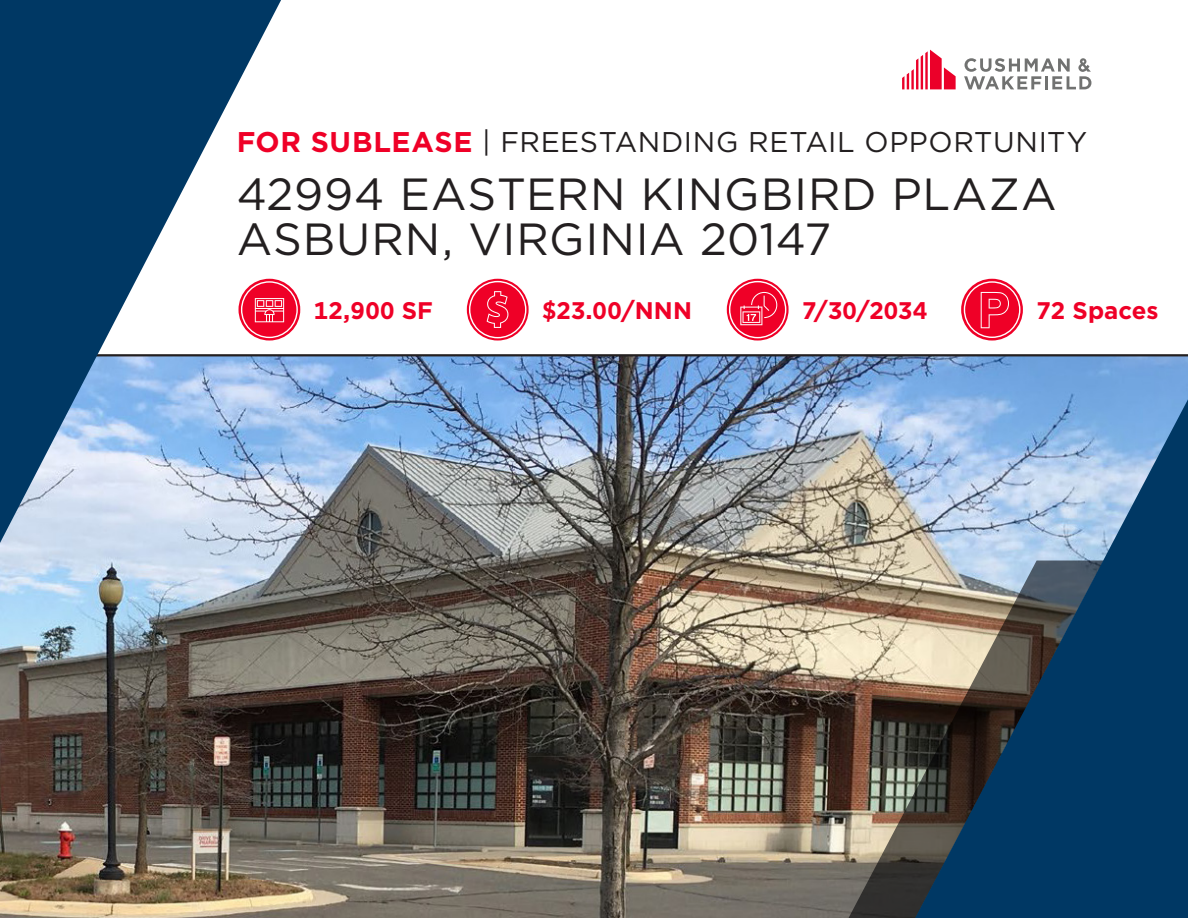
<style>
.page{position:relative;width:1188px;height:918px;background:#fff}
.page>*{position:absolute;margin:0;border:0;box-sizing:border-box;transform-origin:0 0}
.t1{font:45px "Gotham";letter-spacing:.02em;color:#231f20}
.t2{font:28.5px "Gotham";letter-spacing:.02em;color:#231f20}
.Page_Headline{font:700 24px "Gotham";letter-spacing:.005em;color:#ef0027}
.s1{font-weight:700;color:#ef0027}
</style>
<div class="page">
<img style="left:0;top:354px;width:1188px;height:564px">
<svg style="left:0;top:0;width:281px;height:543px;fill:#003864"></svg>
<svg style="left:902px;top:50px;width:54px;height:39px"></svg>
<svg style="left:964px;top:58px;width:127px;height:31px"></svg>
<img style="left:770px;top:561px;width:67px;height:357px">
<img style="left:837px;top:374px;width:351px;height:544px">
<svg style="left:239px;top:279px;width:61px;height:62px"></svg>
<svg style="left:241px;top:281px;width:60px;height:57px"></svg>
<svg style="left:467px;top:279px;width:62px;height:62px"></svg>
<svg style="left:469px;top:281px;width:57px;height:57px"></svg>
<svg style="left:727px;top:279px;width:62px;height:62px"></svg>
<svg style="left:729px;top:281px;width:57px;height:57px"></svg>
<svg style="left:961px;top:279px;width:62px;height:62px"></svg>
<svg style="left:964px;top:281px;width:56px;height:57px;background:#f23d5a"></svg>
<p class="t2" style="left:237px;top:124px;width:852px"><span class="s1">FOR SUBLEASE</span> | FREESTANDING RETAIL OPPORTUNITY</p>
<p class="t1" style="left:237px;top:165px;width:822px">42994 EASTERN KINGBIRD PLAZA</p>
<p class="t1" style="left:237px;top:210px;width:596px">ASBURN, VIRGINIA 20147</p>
<p class="Page_Headline" style="left:314px;top:295px;width:121px">12,900 SF</p>
<p class="Page_Headline" style="left:542px;top:295px;width:151px">$23.00/NNN</p>
<p class="Page_Headline" style="left:802px;top:295px;width:127px">7/30/2034</p>
<p class="Page_Headline" style="left:1036px;top:295px;width:124px">72 Spaces</p>
</div>
